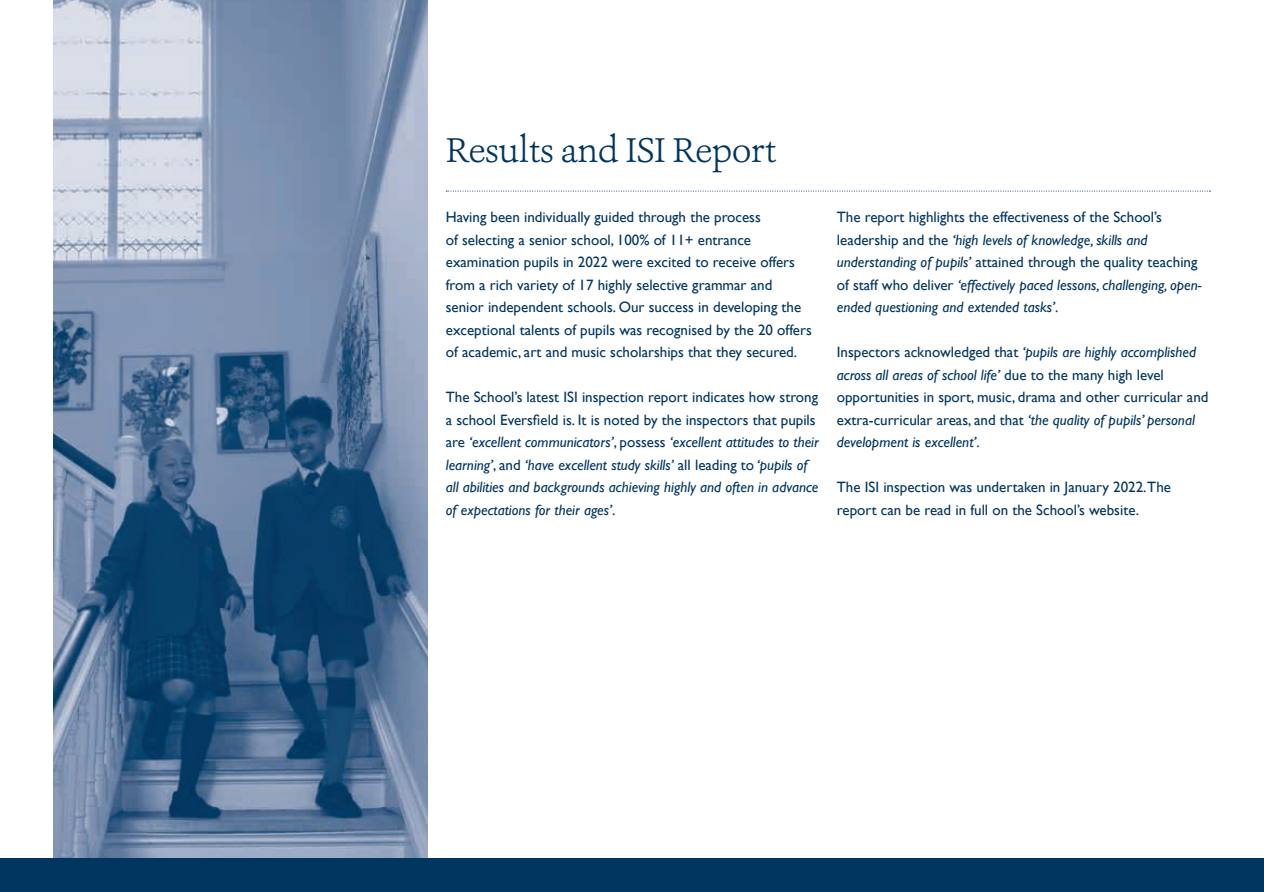
<style>
.page{position:relative;width:1264px;height:892px;background:#fff}
.page>*{position:absolute;margin:0;border:0;box-sizing:border-box;transform-origin:0 0}
.t1{font:300 36px "Ashbury";letter-spacing:-.02em;color:#003560}
.t2{font:15px/22.5px "Gill Sans";color:#003560}
.t3{font:italic 15px/22.5px "Gill Sans";color:#003560}
.s1{font-style:normal}
.s2{font-style:italic}
</style>
<div class="page">
<img style="left:54px;top:0;width:374px;height:857px">
<svg style="left:446px;top:191px;width:764px;height:1px"></svg>
<div style="left:0;top:857px;width:1262px;height:35px;background:#003560"></div>
<hr style="left:1262px;top:857px;width:1px;height:35px;background:#003560">
<h1 class="t1" style="left:446px;top:128px;width:332px">Results and ISI Report</h1>
<p class="t2" style="left:446px;top:206px;width:367px">Having been individually guided through the process<br>of selecting a senior school, 100% of 11+ entrance examination pupils in 2022 were excited to receive offers from a rich variety of 17 highly selective grammar and senior independent schools. Our success in developing the exceptional talents of pupils was recognised by the 20 offers of academic, art and music scholarships that they secured.</p>
<p class="t3" style="left:446px;top:386px;width:374px"><span class="s1">The School’s latest ISI inspection report indicates how strong a school Eversfield is. It is noted by the inspectors that pupils are</span> ‘excellent communicators’<span class="s1">, possess</span> ‘excellent attitudes to their learning’<span class="s1">, and</span> ‘have excellent study skills’ <span class="s1">all leading to</span> ‘pupils of all abilities and backgrounds achieving highly and often in advance of expectations for their ages’<span class="s1">.</span></p>
<p class="t3" style="left:836px;top:206px;width:366px"><span class="s1">The report highlights the effectiveness of the School’s leadership and the</span> ‘high levels of knowledge, skills and understanding of pupils’ <span class="s1">attained through the quality teaching of staff who deliver</span> ‘effectively paced lessons, challenging, open&shy;ended questioning and extended tasks’<span class="s1">.</span></p>
<p class="t2" style="left:836px;top:341px;width:373px">Inspectors acknowledged that <span class="s2">‘pupils are highly accomplished across all areas of school life’</span> due to the many high level opportunities in sport, music, drama and other curricular and extra-curricular areas, and that <span class="s2">‘the quality of pupils’ personal development is excellent’</span>.</p>
<p class="t2" style="left:836px;top:476px;width:335px">The ISI inspection was undertaken in January 2022.The report can be read in full on the School’s website.</p>
</div>
